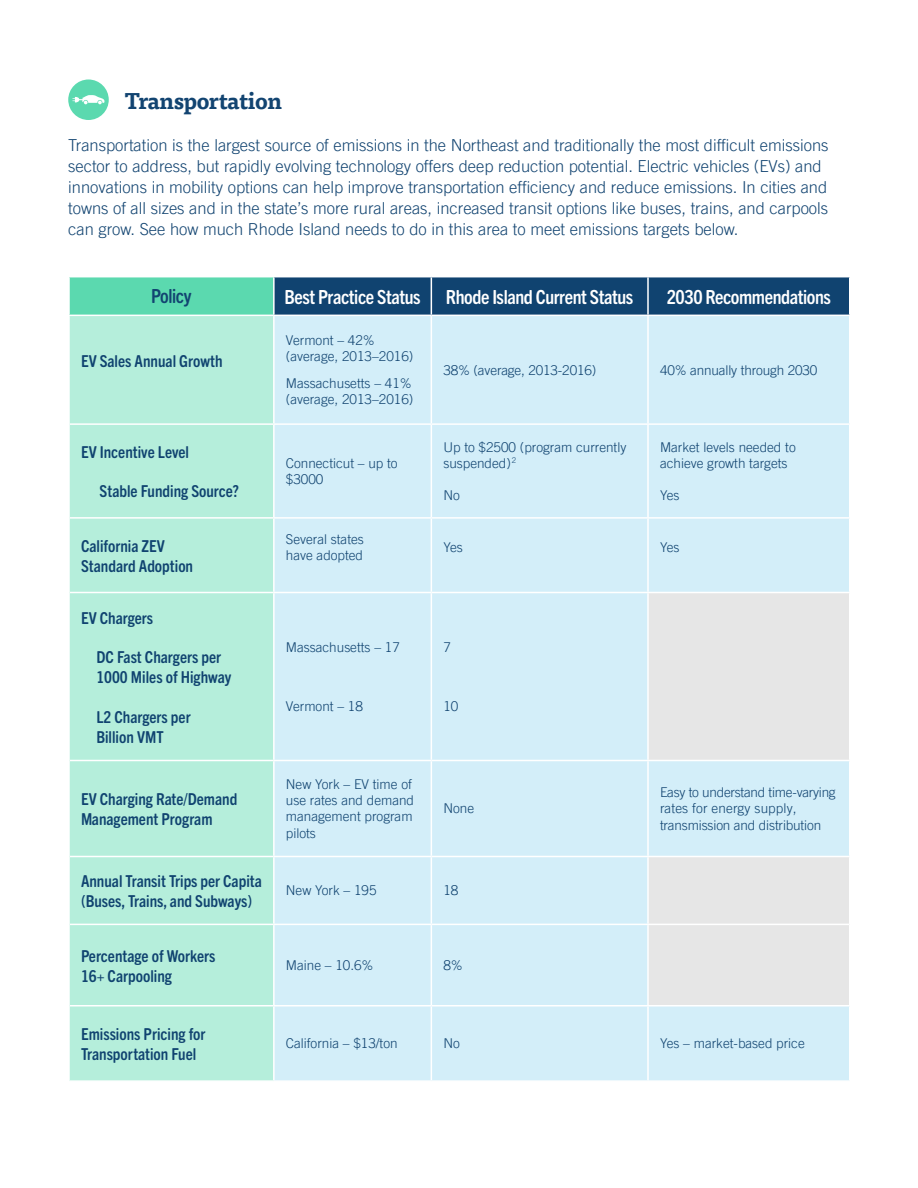
<style>
.page{position:relative;width:918px;height:1188px;background:#fff}
.page>*{position:absolute;margin:0;border:0;box-sizing:border-box;transform-origin:0 0}
.MAIN_SUBHEAD{font:700 22.5px "Tisa Pro";letter-spacing:-.02em;color:#124471}
.GRAPH_TITLES{font:700 condensed 19.5px "Trade Gothic Next SR Pro";letter-spacing:-.02em;color:#fff}
.Graph_Titles_2{font:700 condensed 19.5px "Trade Gothic Next SR Pro";letter-spacing:-.02em;color:#fff}
.GRAPH_TITLES-2{font:700 condensed 19.5px "Trade Gothic Next SR Pro";letter-spacing:-.02em;color:#124471}
.new_body{font:300 16.5px/21px "Trade Gothic LT Pro";color:#124471}
.graph_left_column{font:700 condensed 16.5px/19.8px "Trade Gothic Next SR Pro";color:#104370}
.graph_interior{font:300 13.5px/16.2px "Trade Gothic LT Pro";color:#104370}
</style>
<div class="page">
<div style="left:69px;top:277px;width:205px;height:38px;background:#5bd9af"></div>
<div style="left:274px;top:277px;width:157px;height:38px;background:#104370"></div>
<div style="left:432px;top:277px;width:417px;height:38px;background:#104370"></div>
<div style="left:70px;top:316px;width:203px;height:764px;background:#b5eedb"></div>
<div style="left:275px;top:316px;width:574px;height:764px;background:#d3eef9"></div>
<svg style="left:649px;top:593px;width:200px;height:412px;background:#e1e7ea"></svg>
<hr style="left:68px;top:277px;width:2px;height:38px;background:#fff">
<hr style="left:273px;top:277px;width:2px;height:38px;background:#fff">
<hr style="left:647px;top:277px;width:2px;height:38px;background:#fff">
<hr style="left:431px;top:316px;width:1px;height:107px;background:#fff">
<hr style="left:70px;top:423px;width:204px;height:2px;background:#fff">
<hr style="left:70px;top:592px;width:204px;height:1px;background:#fff">
<hr style="left:647px;top:316px;width:2px;height:107px;background:#fff">
<hr style="left:274px;top:423px;width:157px;height:2px;background:#fff">
<hr style="left:431px;top:425px;width:1px;height:92px;background:#fff">
<hr style="left:431px;top:423px;width:217px;height:2px;background:#fff">
<hr style="left:647px;top:425px;width:2px;height:92px;background:#fff">
<hr style="left:648px;top:423px;width:202px;height:2px;background:#fff">
<hr style="left:70px;top:517px;width:204px;height:2px;background:#fff">
<hr style="left:274px;top:517px;width:157px;height:2px;background:#fff">
<hr style="left:431px;top:519px;width:1px;height:73px;background:#fff">
<hr style="left:431px;top:517px;width:217px;height:2px;background:#fff">
<hr style="left:647px;top:519px;width:2px;height:73px;background:#fff">
<hr style="left:648px;top:517px;width:202px;height:2px;background:#fff">
<hr style="left:274px;top:592px;width:157px;height:1px;background:#fff">
<hr style="left:431px;top:593px;width:1px;height:167px;background:#fff">
<hr style="left:431px;top:592px;width:217px;height:1px;background:#fff">
<hr style="left:647px;top:593px;width:2px;height:167px;background:#fff">
<hr style="left:648px;top:592px;width:202px;height:1px;background:#fff">
<hr style="left:70px;top:760px;width:204px;height:1px;background:#fff">
<hr style="left:274px;top:760px;width:157px;height:1px;background:#fff">
<hr style="left:431px;top:761px;width:1px;height:95px;background:#fff">
<hr style="left:431px;top:760px;width:217px;height:1px;background:#fff">
<hr style="left:647px;top:761px;width:2px;height:95px;background:#fff">
<hr style="left:648px;top:760px;width:202px;height:1px;background:#fff">
<hr style="left:70px;top:856px;width:204px;height:1px;background:#fff">
<hr style="left:274px;top:856px;width:157px;height:1px;background:#fff">
<hr style="left:431px;top:857px;width:1px;height:67px;background:#fff">
<hr style="left:431px;top:856px;width:217px;height:1px;background:#fff">
<hr style="left:647px;top:857px;width:2px;height:67px;background:#fff">
<hr style="left:648px;top:856px;width:202px;height:1px;background:#fff">
<hr style="left:70px;top:924px;width:204px;height:1px;background:#fff">
<hr style="left:274px;top:924px;width:157px;height:1px;background:#fff">
<hr style="left:431px;top:925px;width:1px;height:80px;background:#fff">
<hr style="left:431px;top:924px;width:217px;height:1px;background:#fff">
<hr style="left:647px;top:925px;width:2px;height:80px;background:#fff">
<hr style="left:648px;top:924px;width:201px;height:1px;background:#fff">
<hr style="left:70px;top:1005px;width:204px;height:1px;background:#fff">
<hr style="left:274px;top:1005px;width:157px;height:1px;background:#fff">
<hr style="left:431px;top:1006px;width:1px;height:74px;background:#fff">
<hr style="left:431px;top:1005px;width:217px;height:1px;background:#fff">
<hr style="left:647px;top:1006px;width:2px;height:74px;background:#fff">
<hr style="left:648px;top:1005px;width:202px;height:1px;background:#fff">
<div style="left:68px;top:80px;width:41px;height:40px;background:#5bd9af;border-radius:50%"></div>
<svg style="left:72px;top:95px;width:33px;height:9px"></svg>
<p class="MAIN_SUBHEAD" style="left:124px;top:83px;width:159px">Transportation</p>
<p class="new_body" style="left:68px;top:134px;width:762px">Transportation is the largest source of emissions in the Northeast and traditionally the most difficult emissions sector to address, but rapidly evolving technology offers deep reduction potential. Electric vehicles (EVs) and innovations in mobility options can help improve transportation efficiency and reduce emissions. In cities and towns of all sizes and in the state’s more rural areas, increased transit options like buses, trains, and carpools can grow. See how much Rhode Island needs to do in this area to meet emissions targets below.</p>
<p class="GRAPH_TITLES-2" style="left:151px;top:283px;width:42px">Policy</p>
<p class="Graph_Titles_2" style="left:285px;top:284px;width:138px">Best Practice Status</p>
<p class="GRAPH_TITLES" style="left:446px;top:284px;width:189px">Rhode Island Current Status</p>
<p class="GRAPH_TITLES" style="left:667px;top:284px;width:166px">2030 Recommendations</p>
<p class="graph_left_column" style="left:81px;top:350px;width:143px">EV Sales Annual Growth</p>
<p class="graph_left_column" style="left:81px;top:441px;width:110px">EV Incentive Level</p>
<p class="graph_left_column" style="left:100px;top:481px;width:141px">Stable Funding Source?</p>
<p class="graph_interior" style="left:286px;top:332px;width:129px">Vermont – 42% (average, 2013–2016)</p>
<p class="graph_interior" style="left:286px;top:375px;width:129px">Massachusetts – 41% (average, 2013–2016)</p>
<p class="graph_interior" style="left:286px;top:455px;width:113px">Connecticut – up to $3000</p>
<p class="graph_interior" style="left:443px;top:362px;width:154px">38% (average, 2013-2016)</p>
<p class="graph_interior" style="left:660px;top:362px;width:159px">40% annually through 2030</p>
<p class="graph_interior" style="left:443px;top:439px;width:185px">Up to $2500 (program currently suspended)<sup>2</sup></p>
<p class="graph_interior" style="left:443px;top:487px;width:18px">No</p>
<p class="graph_interior" style="left:660px;top:439px;width:137px">Market levels needed to achieve growth targets</p>
<p class="graph_interior" style="left:660px;top:487px;width:21px">Yes</p>
<p class="graph_left_column" style="left:81px;top:535px;width:114px">California ZEV<br>Standard Adoption</p>
<p class="graph_interior" style="left:286px;top:531px;width:79px">Several states have adopted</p>
<p class="graph_interior" style="left:443px;top:539px;width:21px">Yes</p>
<p class="graph_interior" style="left:660px;top:539px;width:21px">Yes</p>
<p class="graph_left_column" style="left:81px;top:607px;width:74px">EV Chargers</p>
<p class="graph_left_column" style="left:96px;top:646px;width:126px">DC Fast Chargers per</p>
<p class="graph_left_column" style="left:96px;top:666px;width:136px">1000 Miles of Highway</p>
<p class="graph_left_column" style="left:96px;top:706px;width:96px">L2 Chargers per<br>Billion VMT</p>
<p class="graph_interior" style="left:286px;top:639px;width:116px">Massachusetts – 17</p>
<p class="graph_interior" style="left:443px;top:639px;width:9px">7</p>
<p class="graph_interior" style="left:286px;top:698px;width:79px">Vermont – 18</p>
<p class="graph_interior" style="left:443px;top:698px;width:17px">10</p>
<p class="graph_left_column" style="left:81px;top:788px;width:158px">EV Charging Rate/Demand<br>Management Program</p>
<p class="graph_interior" style="left:286px;top:776px;width:130px">New York – EV time of use rates and demand management program pilots</p>
<p class="graph_interior" style="left:443px;top:800px;width:32px">None</p>
<p class="graph_left_column" style="left:81px;top:870px;width:182px">Annual Transit Trips per Capita (Buses, Trains, and Subways)</p>
<p class="graph_interior" style="left:286px;top:882px;width:92px">New York – 195</p>
<p class="graph_interior" style="left:443px;top:882px;width:17px">18</p>
<p class="graph_left_column" style="left:81px;top:945px;width:136px">Percentage of Workers<br>16+ Carpooling</p>
<p class="graph_interior" style="left:286px;top:957px;width:89px">Maine – 10.6%</p>
<p class="graph_interior" style="left:443px;top:957px;width:21px">8%</p>
<p class="graph_interior" style="left:660px;top:784px;width:177px">Easy to understand time-varying rates for energy supply, transmission and distribution</p>
<p class="graph_left_column" style="left:81px;top:1023px;width:126px">Emissions Pricing for</p>
<p class="graph_left_column" style="left:81px;top:1043px;width:117px">Transportation Fuel</p>
<p class="graph_interior" style="left:286px;top:1035px;width:113px">California – $13/ton</p>
<p class="graph_interior" style="left:443px;top:1035px;width:18px">No</p>
<p class="graph_interior" style="left:660px;top:1035px;width:146px">Yes – market-based price</p>
</div>
